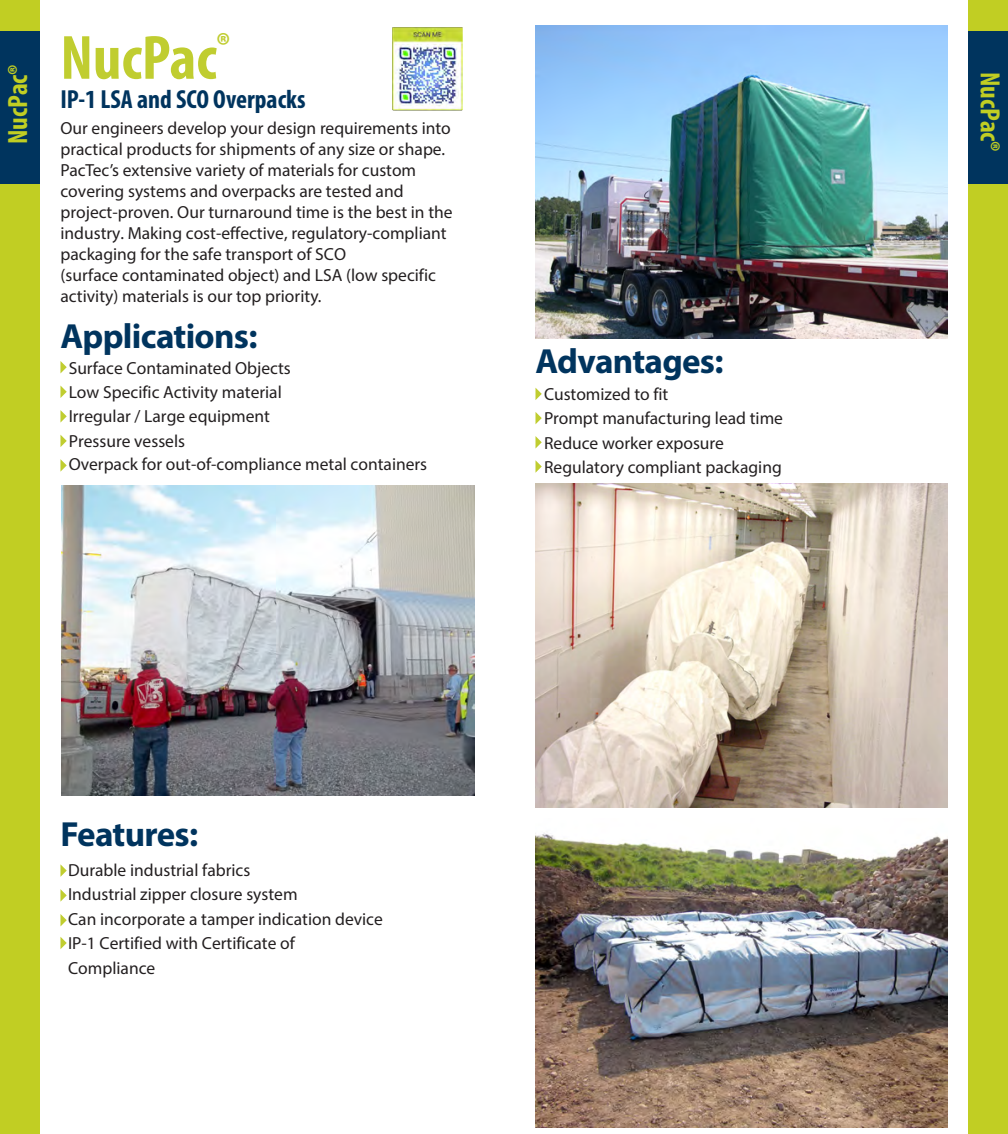
<style>
.page{position:relative;width:1008px;height:1134px;background:#fff}
.page>*{position:absolute;margin:0;border:0;box-sizing:border-box;transform-origin:0 0}
.t1{font:700 condensed 63px "Myriad Pro";color:#c0cd30}
.t2{font:700 35px "Myriad Pro";letter-spacing:-.02em;color:#00345e}
.t3{font:700 condensed 28px "Myriad Pro";color:#c1ce23}
.t4{font:700 condensed 26.25px "Myriad Pro";color:#00345e}
.t5{font:17.5px/21px "Myriad Pro";color:#231f20}
</style>
<div class="page">
<div style="left:969px;top:0;width:39px;height:1134px;background:#c1ce23"></div>
<div style="left:0;top:0;width:39px;height:1134px;background:#c1ce23"></div>
<svg style="left:536px;top:388px;width:6px;height:12px"></svg>
<svg style="left:536px;top:412px;width:6px;height:12px"></svg>
<svg style="left:536px;top:436px;width:6px;height:12px"></svg>
<svg style="left:536px;top:461px;width:6px;height:11px"></svg>
<svg style="left:60px;top:864px;width:7px;height:13px"></svg>
<svg style="left:60px;top:889px;width:7px;height:13px"></svg>
<svg style="left:60px;top:914px;width:7px;height:12px"></svg>
<svg style="left:60px;top:361px;width:7px;height:12px"></svg>
<svg style="left:60px;top:386px;width:7px;height:12px"></svg>
<svg style="left:60px;top:410px;width:7px;height:13px"></svg>
<svg style="left:60px;top:435px;width:7px;height:12px"></svg>
<div style="left:0;top:32px;width:39px;height:152px;background:#00345e"></div>
<div style="left:969px;top:32px;width:39px;height:152px;background:#00345e"></div>
<img style="left:392px;top:28px;width:70px;height:83px">
<img style="left:535px;top:25px;width:413px;height:314px">
<img style="left:535px;top:483px;width:413px;height:325px">
<img style="left:61px;top:486px;width:414px;height:310px">
<svg style="left:60px;top:459px;width:7px;height:13px"></svg>
<svg style="left:60px;top:937px;width:7px;height:12px"></svg>
<img style="left:535px;top:833px;width:413px;height:295px">
<h1 class="t1" style="left:60px;top:18px;width:171px">NucPac<sup>®</sup></h1>
<h3 class="t4" style="left:60px;top:82px;width:247px">IP-1 LSA and SCO Overpacks</h3>
<h3 class="t3" style="left:0;top:144px;width:81px;rotate:-90deg">NucPac®</h3>
<h3 class="t3" style="left:1008px;top:72px;width:81px;rotate:90deg">NucPac®</h3>
<p class="t5" style="left:60px;top:117px;width:394px">Our engineers develop your design requirements into practical products for shipments of any size or shape.<br>PacTec’s extensive variety of materials for custom covering systems and overpacks are tested and project-proven. Our turnaround time is the best in the industry. Making cost-effective, regulatory-compliant packaging for the safe transport of SCO<br>(surface contaminated object) and LSA (low specific activity) materials is our top priority.</p>
<h2 class="t2" style="left:60px;top:313px;width:198px">Applications:</h2>
<h2 class="t2" style="left:536px;top:338px;width:189px">Advantages:</h2>
<p class="t5" style="left:69px;top:356px;width:360px;line-height:24.2px">Surface Contaminated Objects<br>Low Specific Activity material<br>Irregular / Large equipment<br>Pressure vessels<br>Overpack for out-of-compliance metal containers</p>
<p class="t5" style="left:544px;top:382px;width:240px;line-height:24.5px">Customized to fit<br>Prompt manufacturing lead time<br>Reduce worker exposure<br>Regulatory compliant packaging</p>
<h2 class="t2" style="left:60px;top:811px;width:139px">Features:</h2>
<p class="t5" style="left:68px;top:858px;width:316px;line-height:24.5px">Durable industrial fabrics<br>Industrial zipper closure system<br>Can incorporate a tamper indication device<br>IP-1 Certified with Certificate of<br>Compliance</p>
</div>
